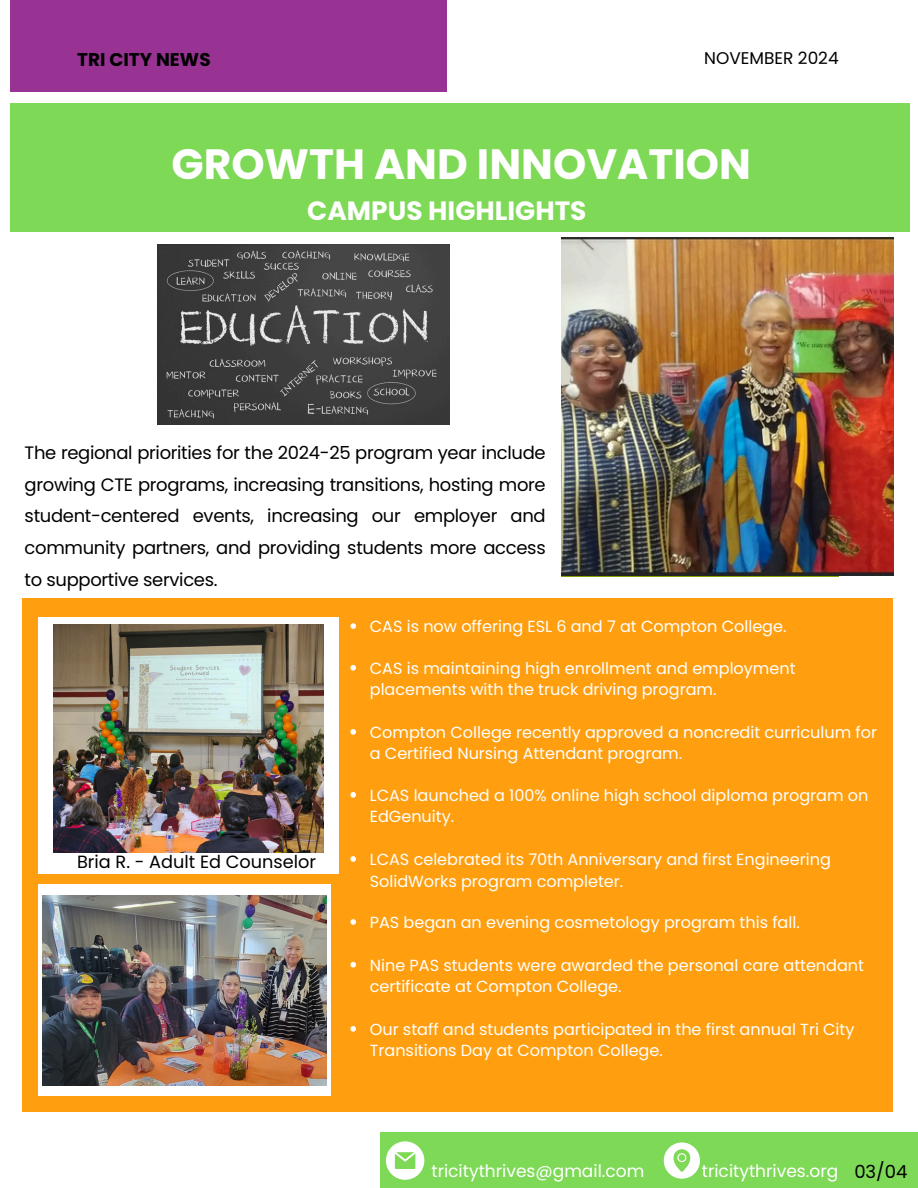
<style>
.page{position:relative;width:918px;height:1188px;background:#fff}
.page>*{position:absolute;margin:0;border:0;box-sizing:border-box;transform-origin:0 0}
.t1{font:700 42.3px "Poppins";color:#fff}
.t2{font:700 26.4px "Poppins";color:#fff}
.t3{font:700 18.45px "Poppins";color:#000}
.t4{font:18px/31.7px "Poppins";letter-spacing:-.02em;color:#000;text-align:justify}
.t5{font:17.7px "Poppins";color:#000}
.t6{font:17.1px "Poppins";color:#fff}
.t7{font:16.95px "Poppins";color:#000}
.t8{font:16.05px/21.3px "Poppins";color:#fff}
</style>
<div class="page">
<div style="left:22px;top:598px;width:871px;height:513px;background:#ff9f10"></div>
<div style="left:38px;top:617px;width:300px;height:256px;background:#fff"></div>
<div style="left:10px;top:103px;width:900px;height:129px;background:#7ed957"></div>
<img style="left:54px;top:625px;width:269px;height:227px">
<div style="left:10px;top:0;width:437px;height:92px;background:#983394"></div>
<img style="left:561px;top:238px;width:332px;height:337px">
<img style="left:158px;top:244px;width:291px;height:180px">
<div style="left:380px;top:1133px;width:538px;height:55px;background:#7ed957"></div>
<svg style="left:664px;top:1142px;width:36px;height:36px"></svg>
<svg style="left:386px;top:1141px;width:38px;height:39px"></svg>
<div style="left:38px;top:884px;width:293px;height:212px;background:#fff"></div>
<img style="left:42px;top:895px;width:285px;height:190px">
<svg style="left:350px;top:623px;width:6px;height:6px"></svg>
<svg style="left:350px;top:665px;width:6px;height:6px"></svg>
<svg style="left:350px;top:729px;width:6px;height:6px"></svg>
<svg style="left:350px;top:792px;width:6px;height:6px"></svg>
<svg style="left:350px;top:856px;width:6px;height:6px"></svg>
<svg style="left:350px;top:919px;width:6px;height:6px"></svg>
<svg style="left:350px;top:962px;width:6px;height:6px"></svg>
<svg style="left:350px;top:1026px;width:6px;height:6px"></svg>
<p class="t3" style="left:77px;top:47px;width:135px">TRI CITY NEWS</p>
<p class="t7" style="left:704px;top:46px;width:136px">NOVEMBER 2024</p>
<h2 class="t1" style="left:172px;top:135px;width:581px">GROWTH AND INNOVATION</h2>
<p class="t2" style="left:307px;top:192px;width:281px">CAMPUS HIGHLIGHTS</p>
<h4 class="t4" style="left:25px;top:437px;width:523px">The regional priorities for the 2024-25 program year include growing CTE programs, increasing transitions, hosting more student-centered events, increasing our employer and community partners, and providing students more access to supportive services.</h4>
<p class="t5" style="left:77px;top:850px;width:241px">Bria R. - Adult Ed Counselor</p>
<h5 class="t8" style="left:370px;top:616px;width:418px">CAS is now offering ESL 6 and 7 at Compton College.</h5>
<p class="t8" style="left:370px;top:658px;width:427px">CAS is maintaining high enrollment and employment placements with the truck driving program.</p>
<p class="t8" style="left:370px;top:722px;width:509px">Compton College recently approved a noncredit curriculum for a Certified Nursing Attendant program.</p>
<p class="t8" style="left:370px;top:785px;width:500px">LCAS launched a 100% online high school diploma program on<br>EdGenuity.</p>
<p class="t8" style="left:370px;top:849px;width:463px">LCAS celebrated its 70th Anniversary and first Engineering<br>SolidWorks program completer.</p>
<p class="t8" style="left:370px;top:912px;width:431px">PAS began an evening cosmetology program this fall.</p>
<p class="t8" style="left:370px;top:955px;width:496px">Nine PAS students were awarded the personal care attendant certificate at Compton College.</p>
<p class="t8" style="left:370px;top:1019px;width:486px">Our staff and students participated in the first annual Tri City<br>Transitions Day at Compton College.</p>
<p class="t6" style="left:431px;top:1159px;width:214px">tricitythrives@gmail.com</p>
<p class="t6" style="left:702px;top:1159px;width:138px">tricitythrives.org</p>
<p class="t4" style="left:854px;top:1156px;width:55px">03/04</p>
</div>
